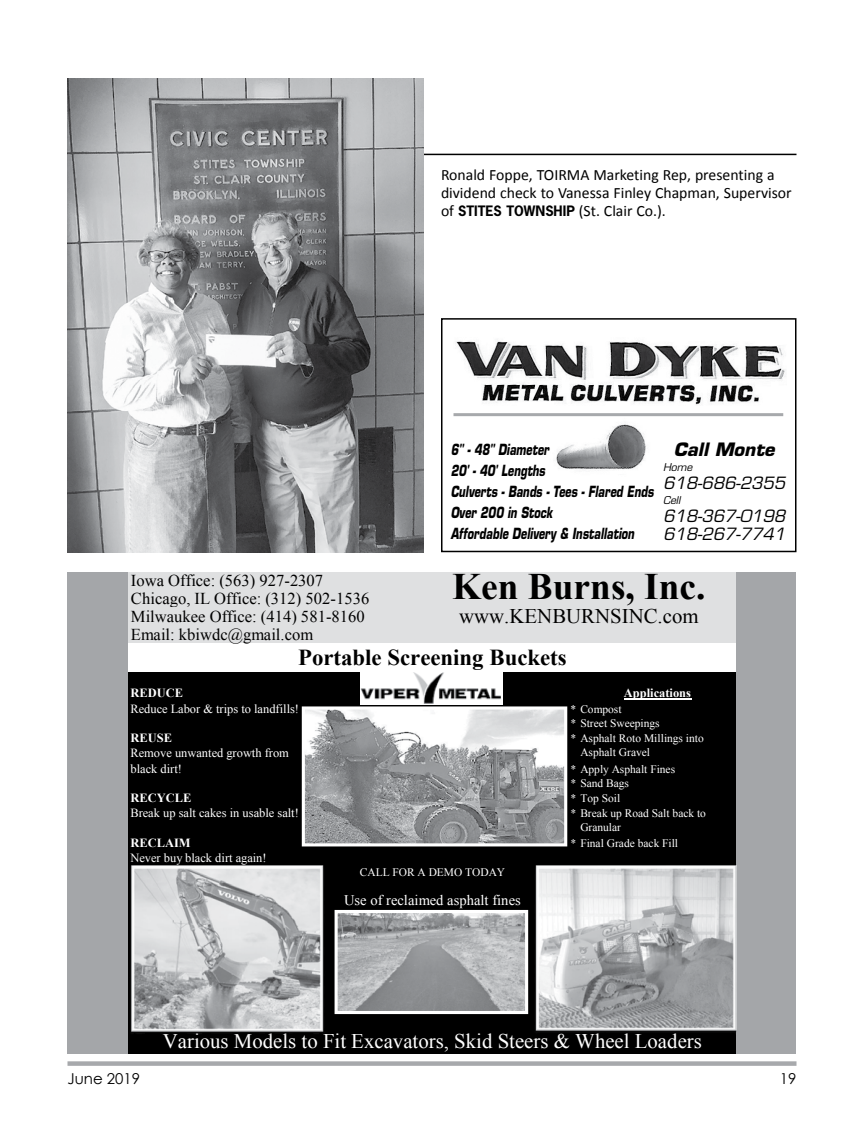
<style>
.page{position:relative;width:864px;height:1148px;background:#fff}
.page>*{position:absolute;margin:0;border:0;box-sizing:border-box;transform-origin:0 0}
.t1{font:700 37.35px "Times New Roman";color:#000}
.t2{font:700 22.8px "Times New Roman";color:#000}
.t3{font:20.85px "Times New Roman";color:#fff}
.t4{font:20.85px "Times New Roman";color:#000}
.t5{font:italic 700 18px "Eurostile";color:#000}
.t6{font:16.5px/18px "Times New Roman";color:#000}
.t7{font:italic 16.5px/18px "Eurostile";color:#000}
.t8{font:15.75px/18px "Calibri";color:#000}
.t9{font:italic 700 15px/21px "Eurostile";color:#000;scale:.72 1}
.t10{font:15px "Century Gothic";color:#000}
.t11{font:14.55px "Times New Roman";color:#fff}
.t12{font:12.45px/15.1px "Times New Roman";color:#fff}
.t13{font:700 12.45px "Times New Roman";color:#fff}
.t14{font:11.4px/14.4px "Times New Roman";color:#fff}
.t15{font:italic 10.5px "Eurostile";color:#000}
.s1{font-family:"News Gothic Std";font-weight:700;font-size:13.5px}
</style>
<div class="page">
<svg style="left:68px;top:1061px;width:728px;height:4px;background:#aeb0b2"></svg>
<div style="left:68px;top:572px;width:728px;height:481px;background:#a4a6a9"></div>
<div style="left:129px;top:572px;width:607px;height:71px;background:#dfe0e1"></div>
<div style="left:129px;top:643px;width:607px;height:28px;background:#fff"></div>
<div style="left:129px;top:671px;width:607px;height:382px;background:#000"></div>
<hr style="left:624px;top:698px;width:67px;height:1px;background:#fff">
<hr style="left:128px;top:670px;width:608px;height:2px;background:#fff">
<img style="left:334px;top:909px;width:195px;height:106px">
<img style="left:339px;top:914px;width:185px;height:96px">
<div style="left:335px;top:910px;width:193px;height:104px;border:3px solid #fff"></div>
<img style="left:301px;top:704px;width:267px;height:143px">
<img style="left:306px;top:710px;width:257px;height:132px">
<div style="left:302px;top:706px;width:265px;height:140px;border:3px solid #fff"></div>
<img style="left:128px;top:862px;width:196px;height:175px">
<img style="left:535px;top:865px;width:201px;height:167px">
<img style="left:361px;top:672px;width:141px;height:32px">
<img style="left:453px;top:341px;width:332px;height:130px">
<hr style="left:454px;top:413px;width:329px;height:3px;background:#a7a9ac">
<div style="left:441px;top:318px;width:355px;height:234px;border:2px solid #000"></div>
<hr style="left:346px;top:154px;width:450px;height:1px;background:#000">
<img style="left:68px;top:78px;width:355px;height:474px">
<h3 class="t8" style="left:441px;top:165px;width:352px">Ronald Foppe, TOIRMA Marketing Rep, presenting a dividend check to Vanessa Finley Chapman, Supervisor of <span class="s1">STITES TOWNSHIP</span> (St. Clair Co.).</h3>
<h3 class="t9" style="left:451px;top:438px;width:283px">6" - 48" Diameter<br>20' - 40' Lengths<br>Culverts - Bands - Tees - Flared Ends<br>Over 200 in Stock<br>Affordable Delivery &amp; Installation</h3>
<h3 class="t5" style="left:674px;top:438px;width:102px">Call Monte</h3>
<p class="t15" style="left:663px;top:460px;width:31px">Home</p>
<h3 class="t7" style="left:663px;top:473px;width:124px">618-686-2355</h3>
<p class="t15" style="left:663px;top:493px;width:19px">Cell</p>
<h3 class="t7" style="left:663px;top:506px;width:124px">618-367-0198<br>618-267-7741</h3>
<h1 class="t1" style="left:452px;top:560px;width:255px">Ken Burns, Inc.</h1>
<h3 class="t4" style="left:459px;top:602px;width:241px">www.KENBURNSINC.com</h3>
<h2 class="t2" style="left:298px;top:641px;width:270px">Portable Screening Buckets</h2>
<h3 class="t6" style="left:131px;top:571px;width:240px">Iowa Office: (563) 927-2307<br>Chicago, IL Office: (312) 502-1536<br>Milwaukee Office: (414) 581-8160<br>Email: kbiwdc@gmail.com</h3>
<p class="t13" style="left:624px;top:684px;width:69px">Applications</p>
<p class="t13" style="left:130px;top:684px;width:54px">REDUCE</p>
<p class="t12" style="left:130px;top:701px;width:170px">Reduce Labor &amp; trips to landfills!</p>
<p class="t14" style="left:571px;top:701px;width:91px">* Compost<br>* Street Sweepings</p>
<p class="t13" style="left:130px;top:729px;width:43px">REUSE</p>
<p class="t14" style="left:571px;top:731px;width:135px">* Asphalt Roto Millings into</p>
<p class="t12" style="left:130px;top:745px;width:160px">Remove unwanted growth from black dirt!</p>
<p class="t14" style="left:580px;top:745px;width:71px">Asphalt Gravel</p>
<p class="t14" style="left:571px;top:761px;width:106px">* Apply Asphalt Fines * Sand Bags</p>
<p class="t13" style="left:130px;top:789px;width:62px">RECYCLE</p>
<p class="t14" style="left:571px;top:791px;width:51px">* Top Soil</p>
<p class="t12" style="left:130px;top:805px;width:170px">Break up salt cakes in usable salt!</p>
<p class="t14" style="left:571px;top:805px;width:137px">* Break up Road Salt back to</p>
<p class="t13" style="left:130px;top:834px;width:62px">RECLAIM</p>
<p class="t14" style="left:571px;top:835px;width:109px">* Final Grade back Fill</p>
<p class="t12" style="left:130px;top:850px;width:138px">Never buy black dirt again!</p>
<p class="t14" style="left:580px;top:820px;width:42px">Granular</p>
<p class="t14" style="left:360px;top:865px;width:147px">CALL FOR A DEMO TODAY</p>
<p class="t11" style="left:344px;top:890px;width:178px">Use of reclaimed asphalt fines</p>
<h3 class="t3" style="left:163px;top:1027px;width:541px">Various Models to Fit Excavators, Skid Steers &amp; Wheel Loaders</h3>
<h3 class="t10" style="left:68px;top:1069px;width:74px">June 2019</h3>
<h3 class="t10" style="left:780px;top:1069px;width:18px">19</h3>
</div>
